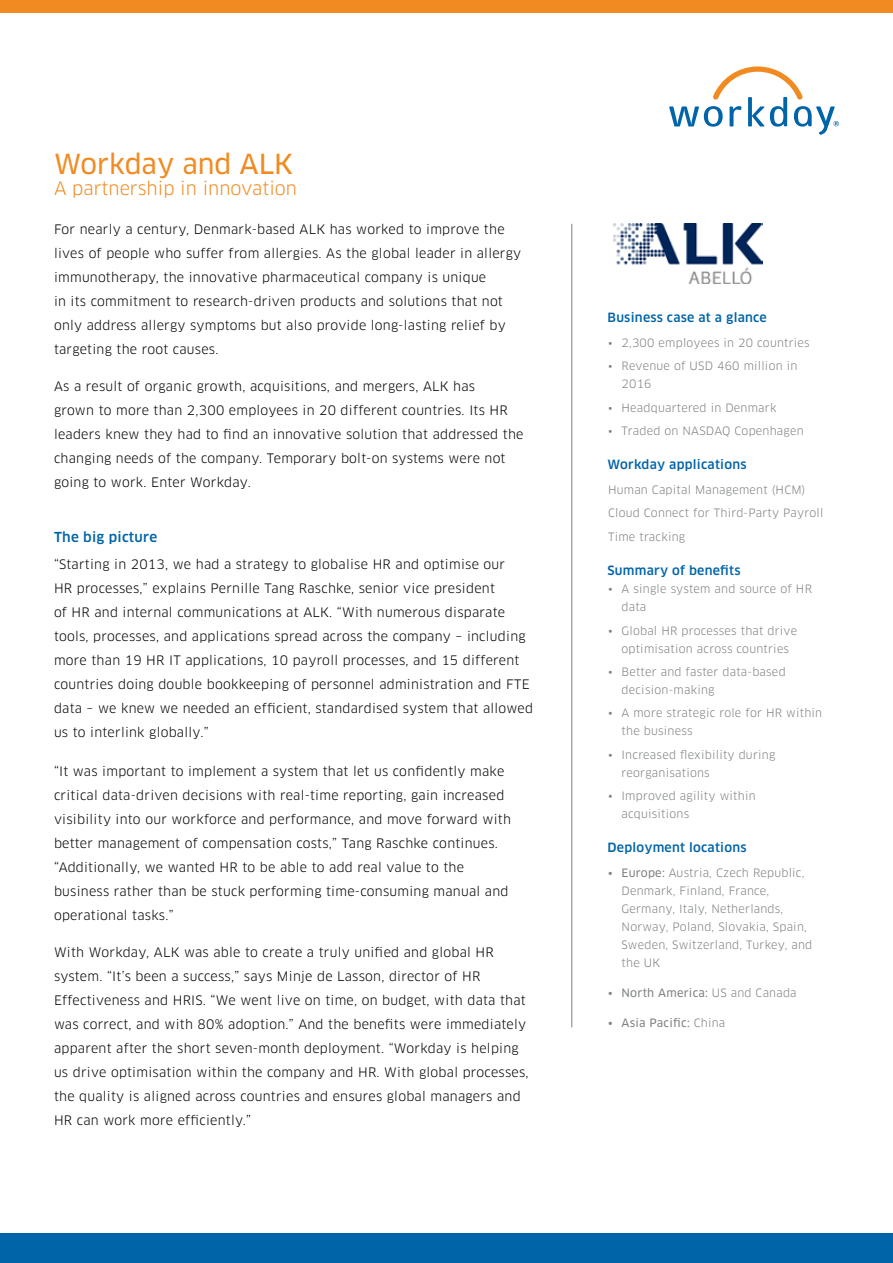
<style>
.page{position:relative;width:893px;height:1263px;background:#fff}
.page>*{position:absolute;margin:0;border:0;box-sizing:border-box;transform-origin:0 0}
.t1{font:27px "Clan OT News";color:#f18b21}
.t2{font:18px "Clan OT";color:#f18b21}
.t3{font:500 13.5px "Clan OT";letter-spacing:.02em;color:#0064a8}
.t4{font:12.75px/24px "Clan OT";letter-spacing:.02em;color:#000005}
.t5{font:500 12.45px "Clan OT";letter-spacing:.02em;color:#0064a8}
.t6{font:11.25px/18px "Clan OT";letter-spacing:.02em;color:#7e8083}
.t7{font:11.25px "Clan OT News";letter-spacing:.02em;color:#7e8083}
.s1{font-size:11.7px}
.s2{font-family:"Clan OT News"}
.s3{font-family:"Clan OT"}
</style>
<div class="page">
<div style="left:0;top:1233px;width:893px;height:30px;background:#0064a8"></div>
<div style="left:0;top:0;width:893px;height:13px;background:#f18b21"></div>
<hr style="left:571px;top:224px;width:1px;height:803px;background:#7e8083">
<svg style="left:669px;top:66px;width:170px;height:69px"></svg>
<img style="left:613px;top:224px;width:149px;height:60px">
<h1 class="t1" style="left:54px;top:148px;width:241px">Workday and ALK</h1>
<h2 class="t2" style="left:54px;top:178px;width:244px">A partnership in innovation</h2>
<p class="t4" style="left:54px;top:217px;width:469px">For nearly a century, Denmark-based ALK has worked to improve the lives of people who suffer from allergies. As the global leader in allergy immunotherapy, the innovative pharmaceutical company is unique<br>in its commitment to research-driven products and solutions that not only address allergy symptoms but also provide long-lasting relief by targeting the root causes.</p>
<p class="t4" style="left:54px;top:375px;width:471px">As a result of organic growth, acquisitions, and mergers, ALK has<br>grown to more than 2,300 employees in 20 different countries. Its HR leaders knew they had to find an innovative solution that addressed the changing needs of the company. Temporary bolt-on systems were not going to work. Enter Workday.</p>
<p class="t3" style="left:54px;top:529px;width:105px">The big picture</p>
<p class="t4" style="left:54px;top:553px;width:481px">“Starting in 2013, we had a strategy to globalise HR and optimise our<br>HR processes,” explains Pernille Tang Raschke, senior vice president<br>of HR and internal communications at ALK. “With numerous disparate tools, processes, and applications spread across the company – including more than 19 HR IT applications, 10 payroll processes, and 15 different countries doing double bookkeeping of personnel administration and FTE data – we knew we needed an efficient, standardised system that allowed us to interlink globally.”</p>
<p class="t4" style="left:54px;top:759px;width:458px">“It was important to implement a system that let us confidently make critical data-driven decisions with real-time reporting, gain increased visibility into our workforce and performance, and move forward with better management of compensation costs,” Tang Raschke continues. “Additionally, we wanted HR to be able to add real value to the business rather than be stuck performing time-consuming manual and operational tasks.”</p>
<p class="t4" style="left:54px;top:941px;width:476px">With Workday, ALK was able to create a truly unified and global HR system. “It’s been a success,” says Minje de Lasson, director of HR Effectiveness and HRIS. “We went live on time, on budget, with data that was correct, and with 80% adoption.” And the benefits were immediately apparent after the short seven-month deployment. “Workday is helping us drive optimisation within the company and HR. With global processes, the quality is aligned across countries and ensures global managers and HR can work more efficiently.”</p>
<p class="t5" style="left:607px;top:310px;width:161px">Business case at a glance</p>
<p class="t6" style="left:608px;top:334px;width:203px">• 2,300 employees in 20 countries</p>
<p class="t6" style="left:621px;top:357px;width:177px;text-indent:-14px">• Revenue of USD 460 million in<br>2016</p>
<p class="t6" style="left:608px;top:399px;width:170px">• Headquartered in Denmark</p>
<p class="t6" style="left:608px;top:422px;width:197px">• Traded on NASDAQ Copenhagen</p>
<p class="t5" style="left:607px;top:457px;width:141px">Workday applications</p>
<p class="t6" style="left:608px;top:478px;width:217px;line-height:23.4px">Human Capital Management (HCM)<br>Cloud Connect for Third-Party Payroll<br>Time tracking</p>
<p class="t5" style="left:607px;top:563px;width:135px">Summary of benefits</p>
<p class="t6" style="left:621px;top:580px;width:192px;text-indent:-14px"><span class="s1">•</span> A single system and source of HR data</p>
<p class="t6" style="left:608px;top:621px;width:191px;text-align:center"><span class="s1">•</span> Global HR processes that drive optimisation across countries</p>
<p class="t6" style="left:621px;top:663px;width:166px;text-indent:-14px"><span class="s1">•</span> Better and faster data-based decision-making</p>
<p class="t6" style="left:621px;top:704px;width:202px;text-indent:-14px"><span class="s1">•</span> A more strategic role for HR within the business</p>
<p class="t6" style="left:621px;top:745px;width:155px;text-indent:-14px"><span class="s1">•</span> Increased flexibility during reorganisations</p>
<p class="t6" style="left:621px;top:787px;width:136px;text-indent:-14px"><span class="s1">•</span> Improved agility within acquisitions</p>
<p class="t5" style="left:607px;top:840px;width:141px">Deployment locations</p>
<p class="t6" style="left:621px;top:864px;width:192px;text-indent:-14px"><span class="s2">• Europe:</span> Austria, Czech Republic,<br>Denmark, Finland, France,<br>Germany, Italy, Netherlands,<br>Norway, Poland, Slovakia, Spain,<br>Sweden, Switzerland, Turkey, and the UK</p>
<p class="t7" style="left:608px;top:986px;width:190px">• North America: <span class="s3">US and Canada</span></p>
<p class="t7" style="left:608px;top:1016px;width:119px">• Asia Pacific: <span class="s3">China</span></p>
</div>
